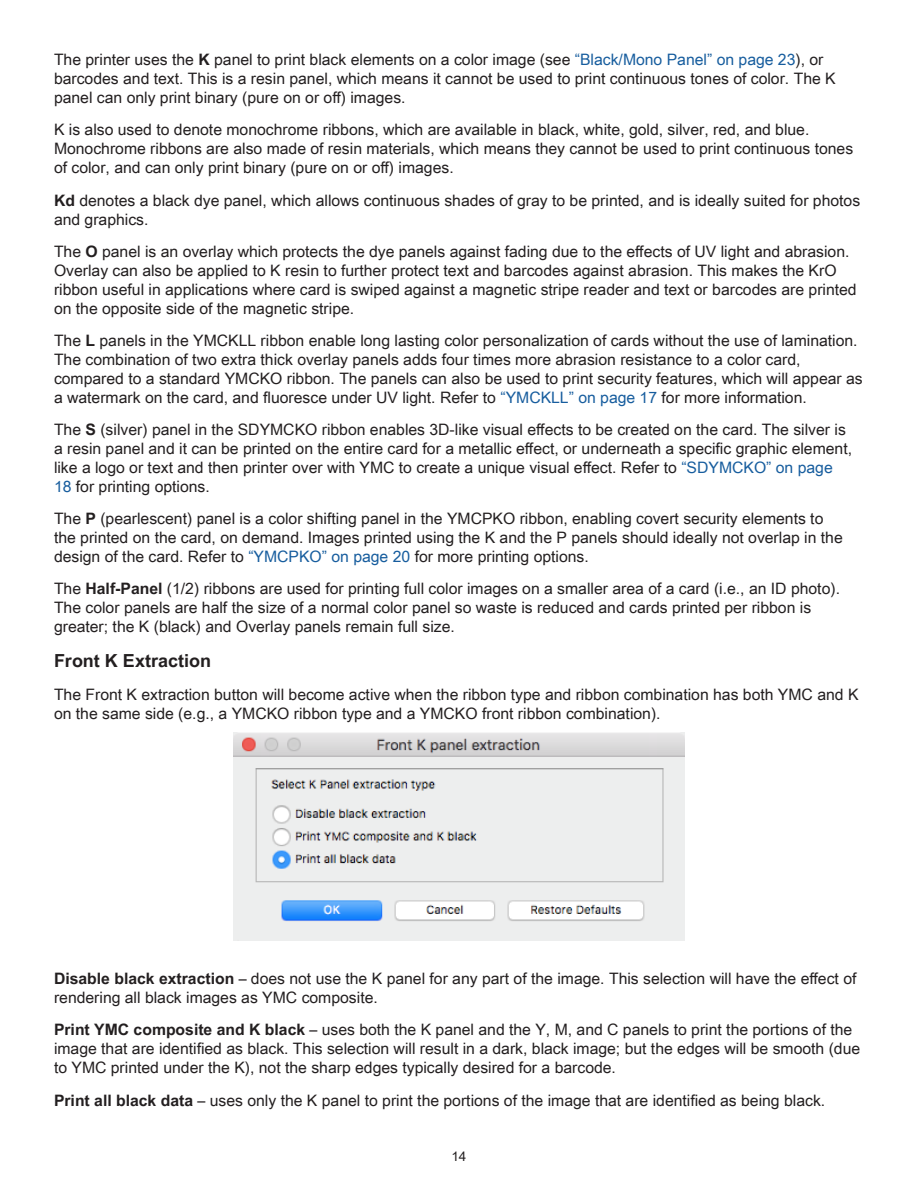
<style>
.page{position:relative;width:918px;height:1188px;background:#fff}
.page>*{position:absolute;margin:0;border:0;box-sizing:border-box;transform-origin:0 0}
.t1{font:700 18px "Arial Unicode MS";color:#231f20}
.t2{font:15.75px/18.9px "Arial Unicode MS";color:#231f20}
.t3{font:13.5px "Arial Unicode MS";color:#231f20}
.s1{font-weight:700}
.s2{color:#175d9e}
</style>
<div class="page">
<img style="left:234px;top:732px;width:450px;height:208px">
<p class="t2" style="left:54px;top:50px;width:783px">The printer uses the <span class="s1">K</span> panel to print black elements on a color image (see <span class="s2">“Black/Mono Panel” on page 23</span>), or barcodes and text. This is a resin panel, which means it cannot be used to print continuous tones of color. The K panel can only print binary (pure on or off) images.</p>
<p class="t2" style="left:54px;top:120px;width:801px">K is also used to denote monochrome ribbons, which are available in black, white, gold, silver, red, and blue.<br>Monochrome ribbons are also made of resin materials, which means they cannot be used to print continuous tones of color, and can only print binary (pure on or off) images.</p>
<p class="t2" style="left:54px;top:190px;width:808px"><span class="s1">Kd</span> denotes a black dye panel, which allows continuous shades of gray to be printed, and is ideally suited for photos and graphics.</p>
<p class="t2" style="left:54px;top:242px;width:804px">The <span class="s1">O</span> panel is an overlay which protects the dye panels against fading due to the effects of UV light and abrasion.<br>Overlay can also be applied to K resin to further protect text and barcodes against abrasion. This makes the KrO ribbon useful in applications where card is swiped against a magnetic stripe reader and text or barcodes are printed on the opposite side of the magnetic stripe.</p>
<p class="t2" style="left:54px;top:331px;width:810px">The <span class="s1">L</span> panels in the YMCKLL ribbon enable long lasting color personalization of cards without the use of lamination.<br>The combination of two extra thick overlay panels adds four times more abrasion resistance to a color card, compared to a standard YMCKO ribbon. The panels can also be used to print security features, which will appear as a watermark on the card, and fluoresce under UV light. Refer to <span class="s2">“YMCKLL” on page 17</span> for more information.</p>
<p class="t2" style="left:54px;top:420px;width:800px">The <span class="s1">S</span> (silver) panel in the SDYMCKO ribbon enables 3D-like visual effects to be created on the card. The silver is a resin panel and it can be printed on the entire card for a metallic effect, or underneath a specific graphic element, like a logo or text and then printer over with YMC to create a unique visual effect. Refer to <span class="s2">“SDYMCKO” on page 18</span> for printing options.</p>
<p class="t2" style="left:54px;top:509px;width:790px">The <span class="s1">P</span> (pearlescent) panel is a color shifting panel in the YMCPKO ribbon, enabling covert security elements to the printed on the card, on demand. Images printed using the K and the P panels should ideally not overlap in the design of the card. Refer to <span class="s2">“YMCPKO” on page 20</span> for more printing options.</p>
<p class="t2" style="left:54px;top:579px;width:788px">The <span class="s1">Half-Panel</span> (1/2) ribbons are used for printing full color images on a smaller area of a card (i.e., an ID photo).<br>The color panels are half the size of a normal color panel so waste is reduced and cards printed per ribbon is greater; the K (black) and Overlay panels remain full size.</p>
<p class="t1" style="left:54px;top:648px;width:159px">Front K Extraction</p>
<p class="t2" style="left:54px;top:684px;width:806px">The Front K extraction button will become active when the ribbon type and ribbon combination has both YMC and K on the same side (e.g., a YMCKO ribbon type and a YMCKO front ribbon combination).</p>
<p class="t2" style="left:54px;top:969px;width:804px"><span class="s1">Disable black extraction</span> – does not use the K panel for any part of the image. This selection will have the effect of rendering all black images as YMC composite.</p>
<p class="t2" style="left:54px;top:1020px;width:808px"><span class="s1">Print YMC composite and K black</span> – uses both the K panel and the Y, M, and C panels to print the portions of the image that are identified as black. This selection will result in a dark, black image; but the edges will be smooth (due to YMC printed under the K), not the sharp edges typically desired for a barcode.</p>
<p class="t2" style="left:54px;top:1090px;width:773px"><span class="s1">Print all black data</span> – uses only the K panel to print the portions of the image that are identified as being black.</p>
<p class="t3" style="left:451px;top:1146px;width:17px">14</p>
</div>
